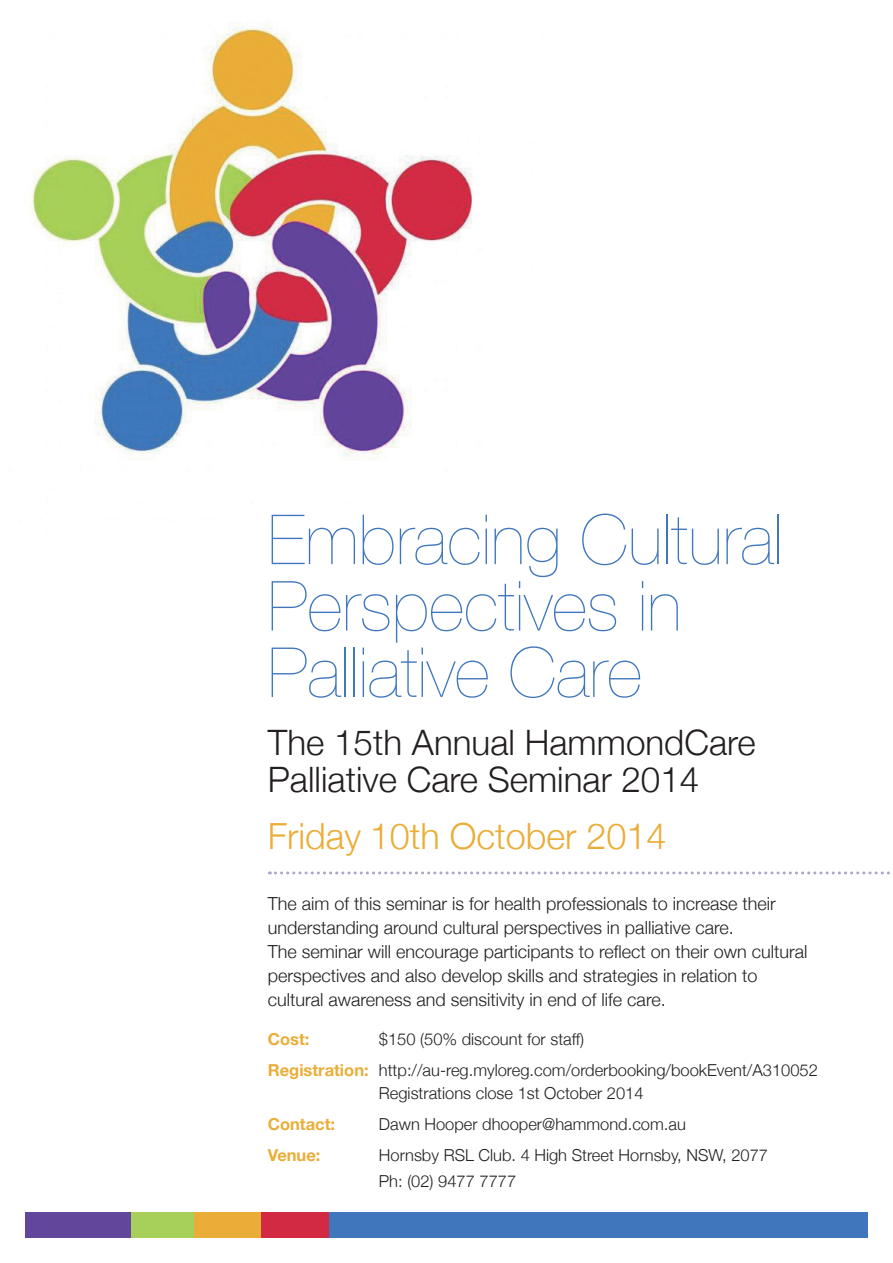
<style>
.page{position:relative;width:893px;height:1263px;background:#fff}
.page>*{position:absolute;margin:0;border:0;box-sizing:border-box;transform-origin:0 0}
.t1{font:200 69.15px/66.4px "Helvetica Neue";color:#4077bc}
.t2{font:300 36px "Helvetica Neue";color:#eaad37}
.t3{font:300 34.95px/36.3px "Helvetica Neue";color:#231f20}
.t4{font:300 18px/24px "Helvetica Neue";color:#231f20}
.t5{font:300 16.5px/31px "Helvetica Neue";color:#231f20}
.t6{font:700 16.5px "Helvetica Neue";color:#eaad37}
.s1{font-weight:700;color:#eaad37}
</style>
<div class="page">
<img style="left:31px;top:23px;width:442px;height:437px">
<div style="left:30px;top:1212px;width:837px;height:25px;background:#4077bc"></div>
<div style="left:129px;top:1212px;width:67px;height:25px;background:#a6d059"></div>
<div style="left:26px;top:1212px;width:105px;height:25px;background:#62469c"></div>
<div style="left:194px;top:1212px;width:67px;height:25px;background:#eaad37"></div>
<div style="left:261px;top:1212px;width:68px;height:25px;background:#d22a43"></div>
<svg style="left:269px;top:871px;width:621px;height:3px"></svg>
<h1 class="t1" style="left:268px;top:504px;width:516px">Embracing Cultural<br>Perspectives in<br>Palliative Care</h1>
<h3 class="t3" style="left:268px;top:723px;width:489px">The 15th Annual HammondCare<br>Palliative Care Seminar 2014</h3>
<h2 class="t2" style="left:268px;top:807px;width:400px">Friday 10th October 2014</h2>
<p class="t4" style="left:268px;top:890px;width:541px">The aim of this seminar is for health professionals to increase their understanding around cultural perspectives in palliative care.<br>The seminar will encourage participants to reflect on their own cultural perspectives and also develop skills and strategies in relation to cultural awareness and sensitivity in end of life care.</p>
<p class="t6" style="left:268px;top:1026px;width:43px">Cost:</p>
<p class="t5" style="left:268px;top:1023px;width:551px;text-indent:111px">$150 (50% discount for staff)<br><span class="s1">Registration:</span> http://au-reg.myloreg.com/orderbooking/bookEvent/A310052</p>
<p class="t5" style="left:379px;top:1076px;width:266px">Registrations close 1st October 2014</p>
<p class="t6" style="left:268px;top:1111px;width:69px">Contact:</p>
<p class="t5" style="left:379px;top:1107px;width:308px">Dawn Hooper dhooper@hammond.com.au</p>
<p class="t6" style="left:268px;top:1142px;width:54px">Venue:</p>
<p class="t5" style="left:379px;top:1140px;width:391px;line-height:26.7px">Hornsby RSL Club. 4 High Street Hornsby, NSW, 2077<br>Ph: (02) 9477 7777</p>
</div>
